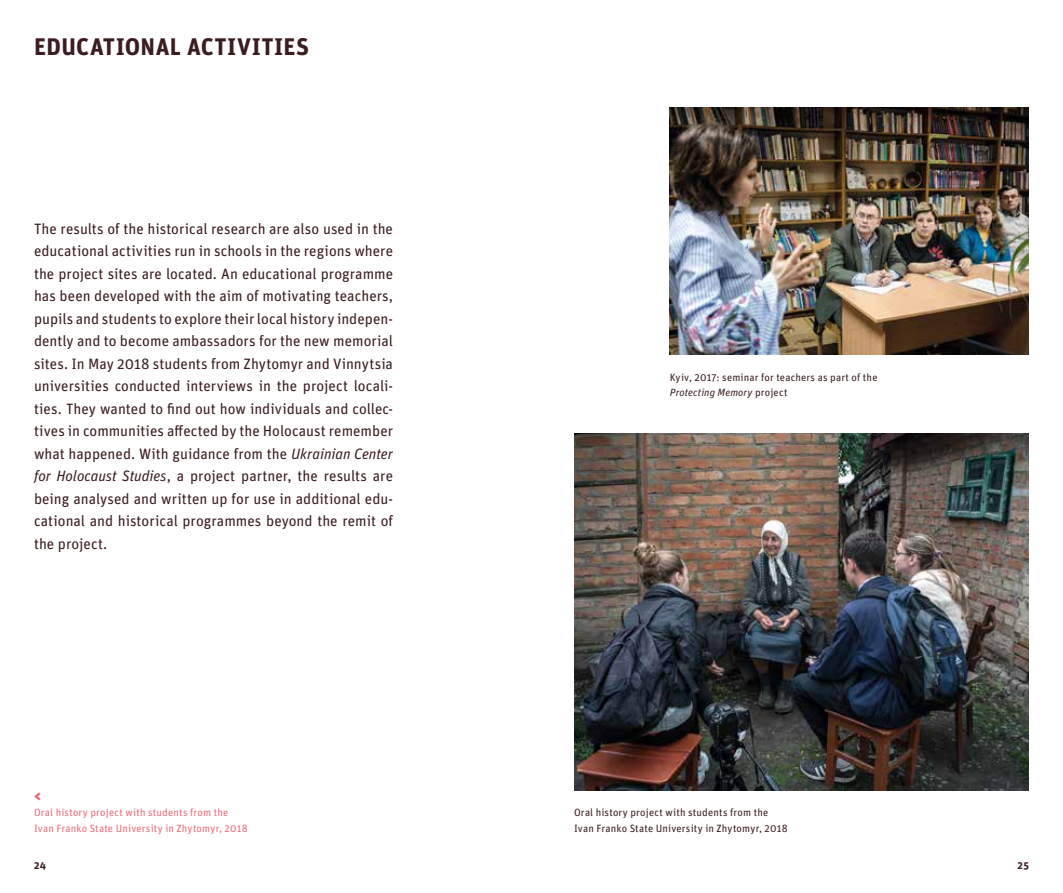
<style>
.page{position:relative;width:1063px;height:893px;background:#fff}
.page>*{position:absolute;margin:0;border:0;box-sizing:border-box;transform-origin:0 0}
.t1{font:700 24px "Unit Pro";letter-spacing:.02em;color:#3c1d1f}
.t2{font:15px/22.5px "Unit Pro";color:#3c1d1f;text-align:justify}
.t3{font:900 15px "Unit Pro";color:#ed6b79}
.t4{font:10.5px/15.8px "Unit Pro";letter-spacing:.015em;color:#3c1d1f}
.t5{font:10.5px/15.8px "Unit Pro";letter-spacing:.015em;color:#ed6b79}
.t6{font:700 10.5px "Unit Pro";color:#3c1d1f}
.s1{font-style:italic}
</style>
<div class="page">
<img style="left:574px;top:433px;width:455px;height:357px">
<img style="left:670px;top:108px;width:359px;height:246px">
<h1 class="t1" style="left:34px;top:29px;width:277px">EDUCATIONAL ACTIVITIES</h1>
<p class="t2" style="left:34px;top:216px;width:361px">The results of the historical research are also used in the educational activities run in schools in the regions where the project sites are located. An educational programme has been developed with the aim of motivating teachers, pupils and students to explore their local history indepen&shy;dently and to become ambassadors for the new memorial sites. In May 2018 students from Zhytomyr and Vinnytsia universities conducted interviews in the project locali&shy;ties. They wanted to find out how individuals and collec&shy;tives in communities affected by the Holocaust remember what happened. With guidance from the <span class="s1">Ukrainian Center for Holocaust Studies</span>, a project partner, the results are being analysed and written up for use in additional edu&shy;cational and historical programmes beyond the remit of the project.</p>
<p class="t3" style="left:34px;top:784px;width:9px">&lt;</p>
<p class="t5" style="left:34px;top:804px;width:215px">Oral history project with students from the<br>Ivan Franko State University in Zhytomyr, 2018</p>
<p class="t4" style="left:670px;top:368px;width:209px">Kyiv, 2017: seminar for teachers as part of the<br><span class="s1">Protecting Memory</span> project</p>
<p class="t4" style="left:574px;top:804px;width:215px">Oral history project with students from the<br>Ivan Franko State University in Zhytomyr, 2018</p>
<p class="t6" style="left:34px;top:857px;width:14px">24</p>
<p class="t6" style="left:1018px;top:857px;width:13px">25</p>
</div>
